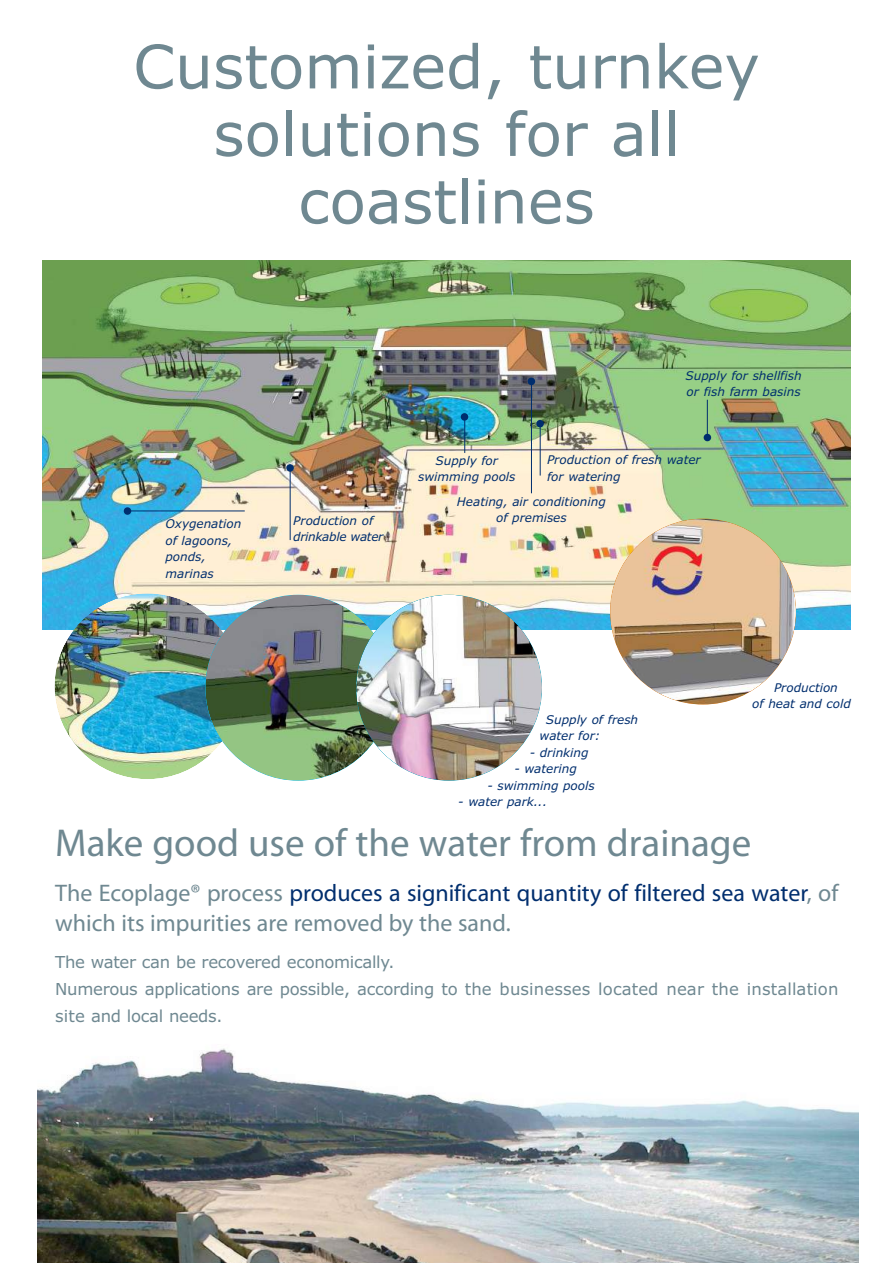
<style>
.page{position:relative;width:893px;height:1263px;background:#fff}
.page>*{position:absolute;margin:0;border:0;box-sizing:border-box;transform-origin:0 0}
.t1{font:60px/67.5px "Verdana";color:#6f8891;text-align:center}
.t2{font:39px "Myriad Pro";color:#6f8891}
.t3{font:24px/30px "Myriad Pro";color:#6f8891}
.t4{font:16.5px/27px "Verdana";letter-spacing:-.02em;color:#6f8891}
.t5{font:italic 12px/16.5px "Verdana";color:#002e6e}
.t6{font:italic 12px/16.5px "Verdana";letter-spacing:-.025em;color:#002e6e}
.s1{color:#002e6e}
</style>
<div class="page">
<img style="left:38px;top:1048px;width:820px;height:215px">
<img style="left:43px;top:261px;width:807px;height:369px">
<img style="left:54px;top:593px;width:186px;height:186px;border-radius:50%">
<img style="left:205px;top:595px;width:186px;height:186px;border-radius:50%">
<img style="left:356px;top:595px;width:186px;height:186px;border-radius:50%">
<img style="left:610px;top:519px;width:186px;height:185px;border-radius:50%">
<div style="left:124px;top:507px;width:7px;height:8px;background:#002e6e;border-radius:50%"></div>
<hr style="left:127px;top:510px;width:118px;height:1px;background:#002e6e">
<hr style="left:290px;top:468px;width:1px;height:72px;background:#002e6e">
<div style="left:286px;top:464px;width:8px;height:8px;background:#002e6e;border-radius:50%"></div>
<hr style="left:464px;top:416px;width:1px;height:37px;background:#002e6e">
<div style="left:461px;top:413px;width:7px;height:8px;background:#002e6e;border-radius:50%"></div>
<hr style="left:540px;top:423px;width:1px;height:52px;background:#002e6e">
<div style="left:536px;top:420px;width:8px;height:7px;background:#002e6e;border-radius:50%"></div>
<hr style="left:531px;top:381px;width:1px;height:112px;background:#002e6e">
<div style="left:528px;top:378px;width:7px;height:7px;background:#002e6e;border-radius:50%"></div>
<hr style="left:707px;top:400px;width:1px;height:35px;background:#002e6e">
<div style="left:704px;top:434px;width:7px;height:7px;background:#002e6e;border-radius:50%"></div>
<h1 class="t1" style="left:133px;top:34px;width:628px">Customized, turnkey solutions for all coastlines</h1>
<p class="t5" style="left:165px;top:517px;width:77px">Oxygenation of lagoons, ponds, marinas</p>
<p class="t6" style="left:293px;top:513px;width:92px">Production of drinkable water</p>
<p class="t5" style="left:686px;top:368px;width:117px">Supply for shellfish or fish farm basins</p>
<p class="t5" style="left:418px;top:453px;width:99px;text-align:center">Supply for swimming pools</p>
<p class="t5" style="left:547px;top:453px;width:155px">Production of fresh water for watering</p>
<p class="t5" style="left:457px;top:494px;width:150px;text-align:center">Heating, air conditioning of premises</p>
<p class="t5" style="left:539px;top:712px;width:100px;text-indent:6px">Supply of fresh water for:</p>
<p class="t5" style="left:530px;top:745px;width:60px">- drinking</p>
<p class="t5" style="left:514px;top:762px;width:64px">- watering</p>
<p class="t5" style="left:487px;top:778px;width:109px">- swimming pools</p>
<p class="t5" style="left:458px;top:795px;width:90px">- water park...</p>
<p class="t5" style="left:752px;top:680px;width:100px;text-indent:22px">Production of heat and cold</p>
<h2 class="t2" style="left:55px;top:828px;width:697px">Make good use of the water from drainage</h2>
<h3 class="t3" style="left:55px;top:880px;width:785px">The Ecoplage® process <span class="s1">produces a significant quantity of filtered sea water</span>, of which its impurities are removed by the sand.</h3>
<h3 class="t4" style="left:55px;top:949px;width:785px">The water can be recovered economically.<br>Numerous applications are possible, according to the businesses located near the installation site and local needs.</h3>
</div>
